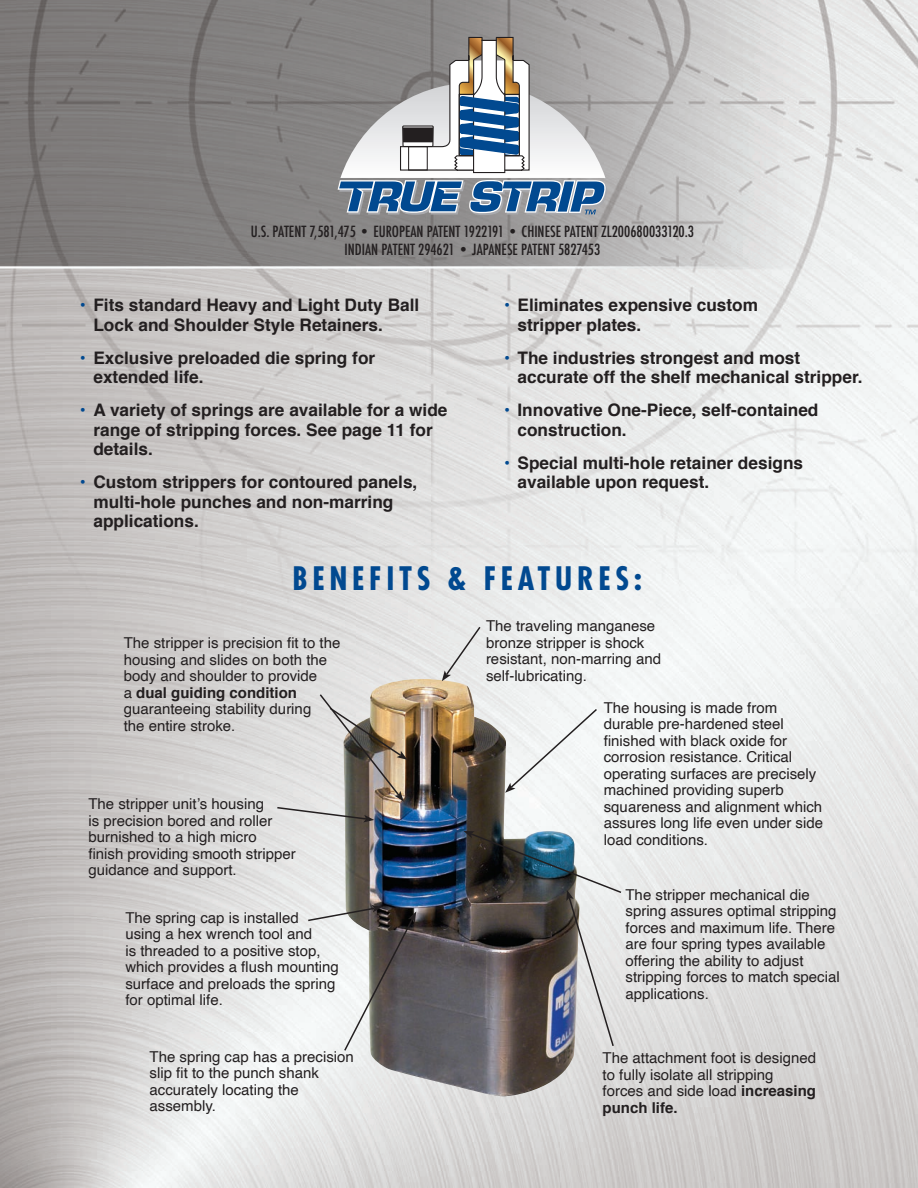
<style>
.page{position:relative;width:918px;height:1188px;background:#fff}
.page>*{position:absolute;margin:0;border:0;box-sizing:border-box;transform-origin:0 0}
.t1{font:700 condensed 31.5px "Futura";letter-spacing:.15em;color:#014990}
.t2{font:700 17.25px/19.5px "Helvetica";color:#231f20}
.t3{font:15px/16.5px "Helvetica";color:#231f20}
.t4{font:500 condensed 15px/18px "Futura";color:#231f20;text-align:center}
.s1{color:#014990}
.s2{font-weight:700}
</style>
<div class="page">
<img style="left:0;top:0;width:918px;height:1188px">
<img style="left:343px;top:679px;width:238px;height:418px">
<svg style="left:338px;top:37px;width:269px;height:178px"></svg>
<hr style="left:519px;top:95px;width:1px;height:60px;background:#231f20">
<hr style="left:459px;top:95px;width:1px;height:60px;background:#231f20">
<svg style="left:442px;top:625px;width:40px;height:56px;background:#dddede"></svg>
<img style="left:276px;top:693px;width:131px;height:129px">
<svg style="left:307px;top:905px;width:109px;height:147px"></svg>
<svg style="left:505px;top:707px;width:94px;height:86px"></svg>
<img style="left:464px;top:831px;width:159px;height:217px">
<p class="t4" style="left:251px;top:223px;width:445px">U.S. PATENT 7,581,475 • EUROPEAN PATENT 1922191 • CHINESE PATENT ZL200680033120.3<br>INDIAN PATENT 294621 • JAPANESE PATENT 5827453</p>
<p class="t2" style="left:93px;top:296px;width:327px;text-indent:-14px"><span class="s1">•</span> Fits standard Heavy and Light Duty Ball<br>Lock and Shoulder Style Retainers.</p>
<p class="t2" style="left:93px;top:348px;width:283px;text-indent:-14px"><span class="s1">•</span> Exclusive preloaded die spring for extended life.</p>
<p class="t2" style="left:93px;top:401px;width:356px;text-indent:-14px"><span class="s1">•</span> A variety of springs are available for a wide range of stripping forces. See page 11 for details.</p>
<p class="t2" style="left:93px;top:473px;width:325px;text-indent:-14px"><span class="s1">•</span> Custom strippers for contoured panels, multi-hole punches and non-marring applications.</p>
<p class="t2" style="left:518px;top:296px;width:242px;text-indent:-14px"><span class="s1">•</span> Eliminates expensive custom stripper plates.</p>
<p class="t2" style="left:518px;top:348px;width:347px;text-indent:-14px"><span class="s1">•</span> The industries strongest and most accurate off the shelf mechanical stripper.</p>
<p class="t2" style="left:518px;top:401px;width:303px;text-indent:-14px"><span class="s1">•</span> Innovative One-Piece, self-contained construction.</p>
<p class="t2" style="left:518px;top:453px;width:287px;text-indent:-14px"><span class="s1">•</span> Special multi-hole retainer designs available upon request.</p>
<h1 class="t1" style="left:293px;top:558px;width:351px">BENEFITS &amp; FEATURES:</h1>
<p class="t3" style="left:124px;top:635px;width:218px">The stripper is precision fit to the housing and slides on both the body and shoulder to provide<br>a <span class="s2">dual guiding condition </span>guaranteeing stability during<br>the entire stroke.</p>
<p class="t3" style="left:88px;top:796px;width:209px">The stripper unit’s housing<br>is precision bored and roller burnished to a high micro<br>finish providing smooth stripper guidance and support.</p>
<p class="t3" style="left:125px;top:910px;width:215px">The spring cap is installed<br>using a hex wrench tool and<br>is threaded to a positive stop, which provides a flush mounting surface and preloads the spring for optimal life.</p>
<p class="t3" style="left:150px;top:1049px;width:206px">The spring cap has a precision slip fit to the punch shank accurately locating the assembly.</p>
<p class="t3" style="left:486px;top:618px;width:177px">The traveling manganese bronze stripper is shock resistant, non-marring and self-lubricating.</p>
<p class="t3" style="left:604px;top:700px;width:221px">The housing is made from durable pre-hardened steel finished with black oxide for corrosion resistance. Critical operating surfaces are precisely machined providing superb squareness and alignment which assures long life even under side load conditions.</p>
<p class="t3" style="left:626px;top:887px;width:216px">The stripper mechanical die spring assures optimal stripping forces and maximum life. There are four spring types available offering the ability to adjust stripping forces to match special applications.</p>
<p class="t3" style="left:603px;top:1050px;width:215px">The attachment foot is designed to fully isolate all stripping forces and side load <span class="s2">increasing punch life.</span></p>
</div>
